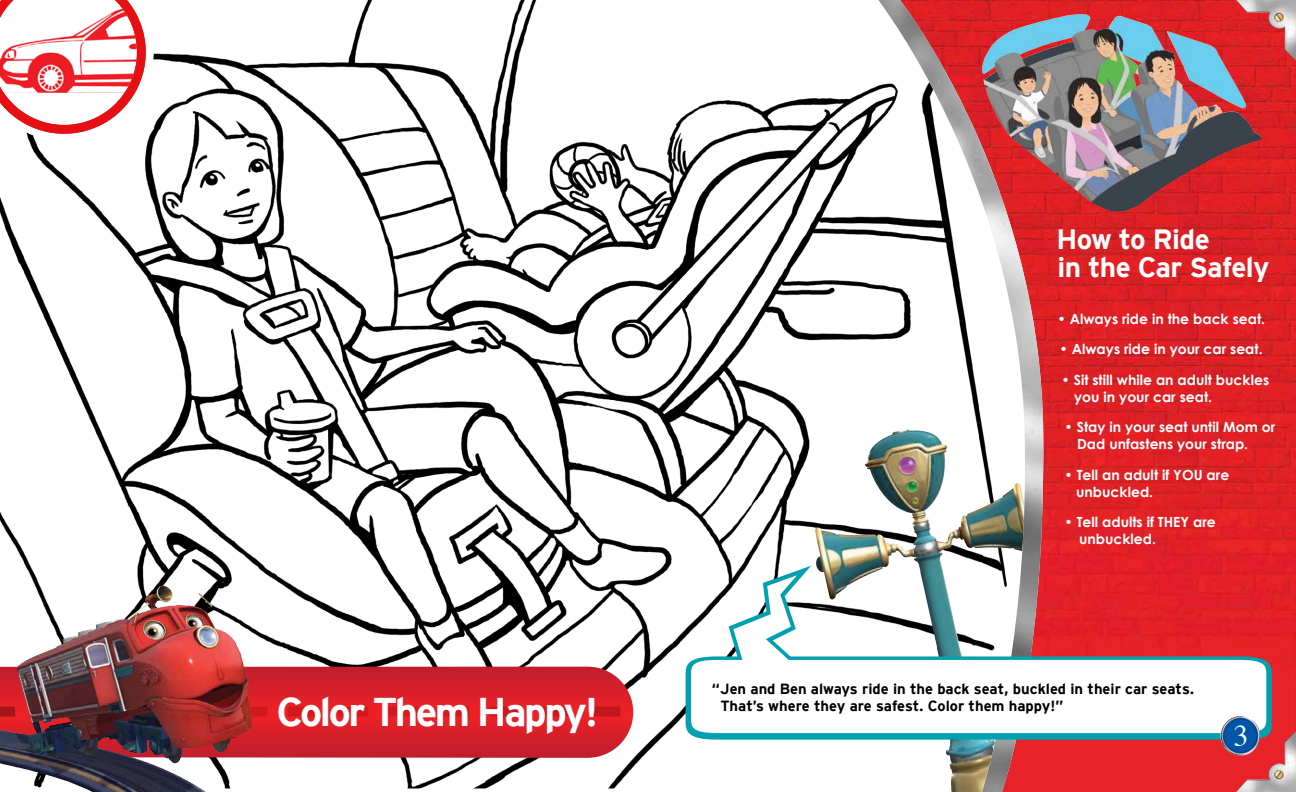
<style>
.page{position:relative;width:1296px;height:792px;background:#fff}
.page>*{position:absolute;margin:0;border:0;box-sizing:border-box;transform-origin:0 0}
.t1{font:700 40px "Interstate Mono";letter-spacing:-.06em;color:#fff}
.t2{font:30px "Times";color:#fff}
.t3{font:700 28px/27.6px "Interstate Mono";letter-spacing:-.02em;color:#fff}
.t4{font:700 14.7px/17.7px "Interstate Mono";color:#000}
.t5{font:700 14px/17px "Century Gothic";color:#fff}
</style>
<div class="page">
<img style="left:1046px;top:0;width:250px;height:792px">
<img style="left:0;top:0;width:872px;height:788px">
<img style="left:865px;top:432px;width:7px;height:54px">
<svg style="left:206px;top:667px;width:427px;height:91px;background:#cf262f"></svg>
<img style="left:206px;top:706px;width:414px;height:10px">
<img style="left:0;top:586px;width:206px;height:206px">
<svg style="left:872px;top:0;width:174px;height:792px"></svg>
<img style="left:878px;top:0;width:166px;height:792px">
<svg style="left:686px;top:656px;width:588px;height:84px;background:#209dab"></svg>
<svg style="left:729px;top:566px;width:82px;height:94px"></svg>
<svg style="left:691px;top:660px;width:575px;height:73px"></svg>
<img style="left:1012px;top:14px;width:70px;height:17px">
<svg style="left:0;top:0;width:154px;height:141px"></svg>
<svg style="left:1221px;top:716px;width:39px;height:39px"></svg>
<img style="left:1226px;top:716px;width:15px;height:7px">
<img style="left:1236px;top:0;width:60px;height:61px">
<img style="left:1236px;top:731px;width:60px;height:61px">
<h1 class="t1" style="left:277px;top:689px;width:323px">Color Them Happy!</h1>
<h3 class="t3" style="left:1056px;top:226px;width:215px">How to Ride<br>in the Car Safely</h3>
<p class="t5" style="left:1057px;top:310px;width:209px">• Always ride in the back seat.</p>
<p class="t5" style="left:1059px;top:341px;width:205px">• Always ride in your car seat.</p>
<p class="t5" style="left:1074px;top:371px;width:197px;text-indent:-13px">• Sit still while an adult buckles you in your car seat.</p>
<p class="t5" style="left:1077px;top:419px;width:200px;text-indent:-13px">• Stay in your seat until Mom or<br>Dad unfastens your strap.</p>
<p class="t5" style="left:1076px;top:466px;width:155px;text-indent:-12px">• Tell an adult if YOU are unbuckled.</p>
<p class="t5" style="left:1079px;top:514px;width:138px;text-indent:-15px">• Tell adults if THEY are unbuckled.</p>
<p class="t4" style="left:721px;top:679px;width:475px;text-indent:-9px">“Jen and Ben always ride in the back seat, buckled in their car seats.<br>That’s where they are safest. Color them happy!”</p>
<h2 class="t2" style="left:1233px;top:707px;width:16px">3</h2>
</div>
